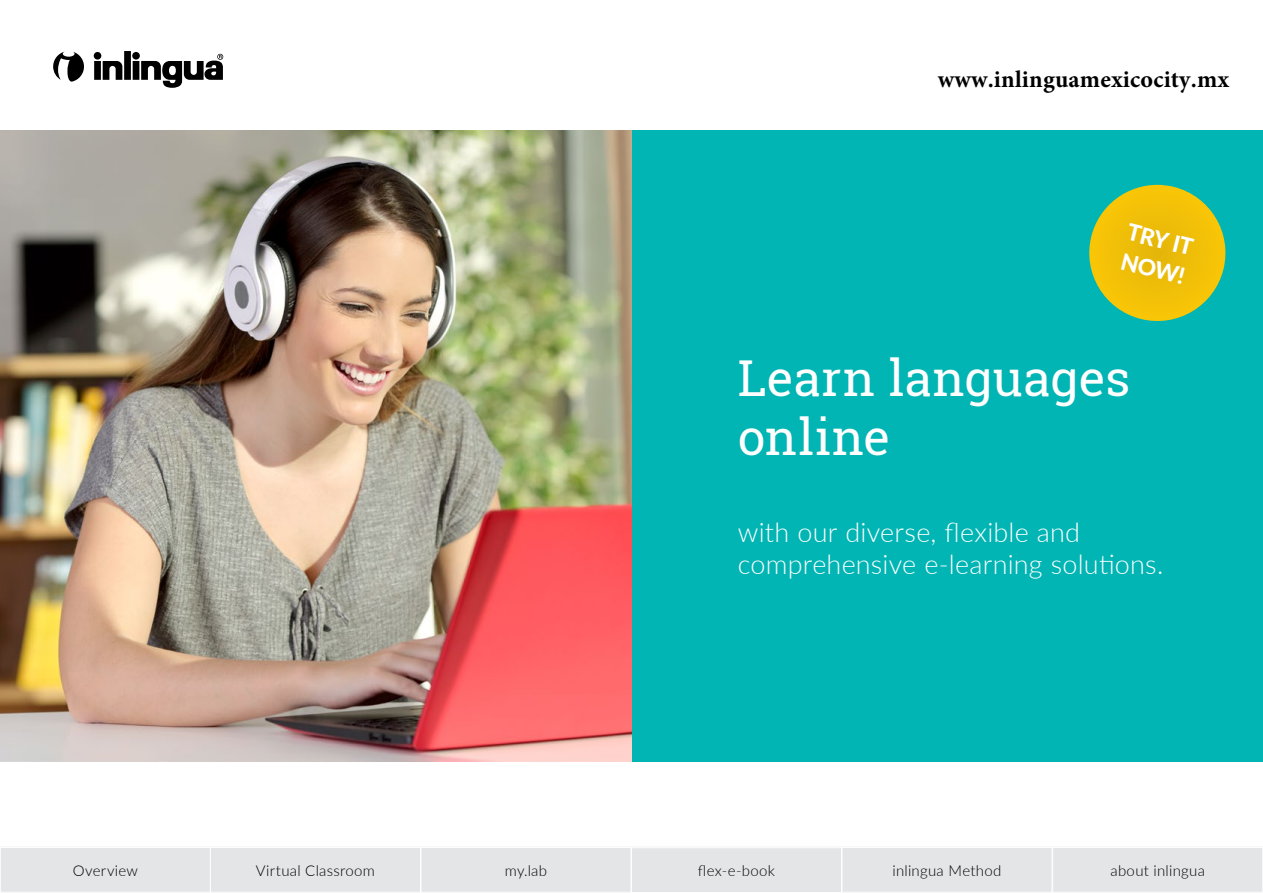
<style>
.page{position:relative;width:1263px;height:893px;background:#fff}
.page>*{position:absolute;margin:0;border:0;box-sizing:border-box;transform-origin:0 0}
.t1{font:49.5px/59.4px "Roboto Slab";letter-spacing:.005em;color:#fff}
.t2{font:300 27px/32.4px "Lato";letter-spacing:.01em;color:#fff}
.t3{font:700 24px "Minion Pro";letter-spacing:.01em;color:#000}
.t4{font:800 22.65px/30px "Lato";color:#fff}
.t5{font:300 15px "Lato";letter-spacing:.02em;color:#000}
</style>
<div class="page">
<div style="left:631px;top:130px;width:632px;height:632px;background:#00b5b4"></div>
<img style="left:0;top:130px;width:631px;height:632px">
<svg style="left:1089px;top:185px;width:137px;height:136px"></svg>
<svg style="left:53px;top:51px;width:170px;height:37px"></svg>
<div style="left:0;top:847px;width:210px;height:45px;background:#e4e5e6"></div>
<div style="left:0;top:847px;width:211px;height:45px;border:1px solid #fff"></div>
<div style="left:421px;top:847px;width:210px;height:45px;background:#e4e5e6"></div>
<div style="left:421px;top:847px;width:210px;height:45px;border:1px solid #fff"></div>
<div style="left:842px;top:847px;width:210px;height:45px;background:#e4e5e6"></div>
<div style="left:842px;top:847px;width:210px;height:45px;border:1px solid #fff"></div>
<div style="left:1053px;top:847px;width:210px;height:45px;background:#e4e5e6"></div>
<div style="left:1052px;top:847px;width:211px;height:45px;border:1px solid #fff"></div>
<div style="left:631px;top:848px;width:210px;height:44px;background:#e4e5e6"></div>
<div style="left:210px;top:847px;width:210px;height:45px;background:#e4e5e6"></div>
<div style="left:210px;top:847px;width:211px;height:45px;border:1px solid #fff"></div>
<h3 class="t3" style="left:938px;top:63px;width:293px">www.inlinguamexicocity.mx</h3>
<h3 class="t4" style="left:1131px;top:216px;width:69px;rotate:14deg">TRY IT<br>NOW!</h3>
<h1 class="t1" style="left:738px;top:348px;width:394px">Learn languages online</h1>
<h2 class="t2" style="left:738px;top:515px;width:427px">with our diverse, flexible and comprehensive e-learning solutions.</h2>
<p class="t5" style="left:73px;top:860px;width:67px">Overview</p>
<p class="t5" style="left:505px;top:860px;width:44px">my.lab</p>
<p class="t5" style="left:892px;top:860px;width:111px">inlingua Method</p>
<p class="t5" style="left:1110px;top:860px;width:96px">about inlingua</p>
<p class="t5" style="left:256px;top:860px;width:121px">Virtual Classroom</p>
<p class="t5" style="left:698px;top:860px;width:79px">flex-e-book</p>
</div>
